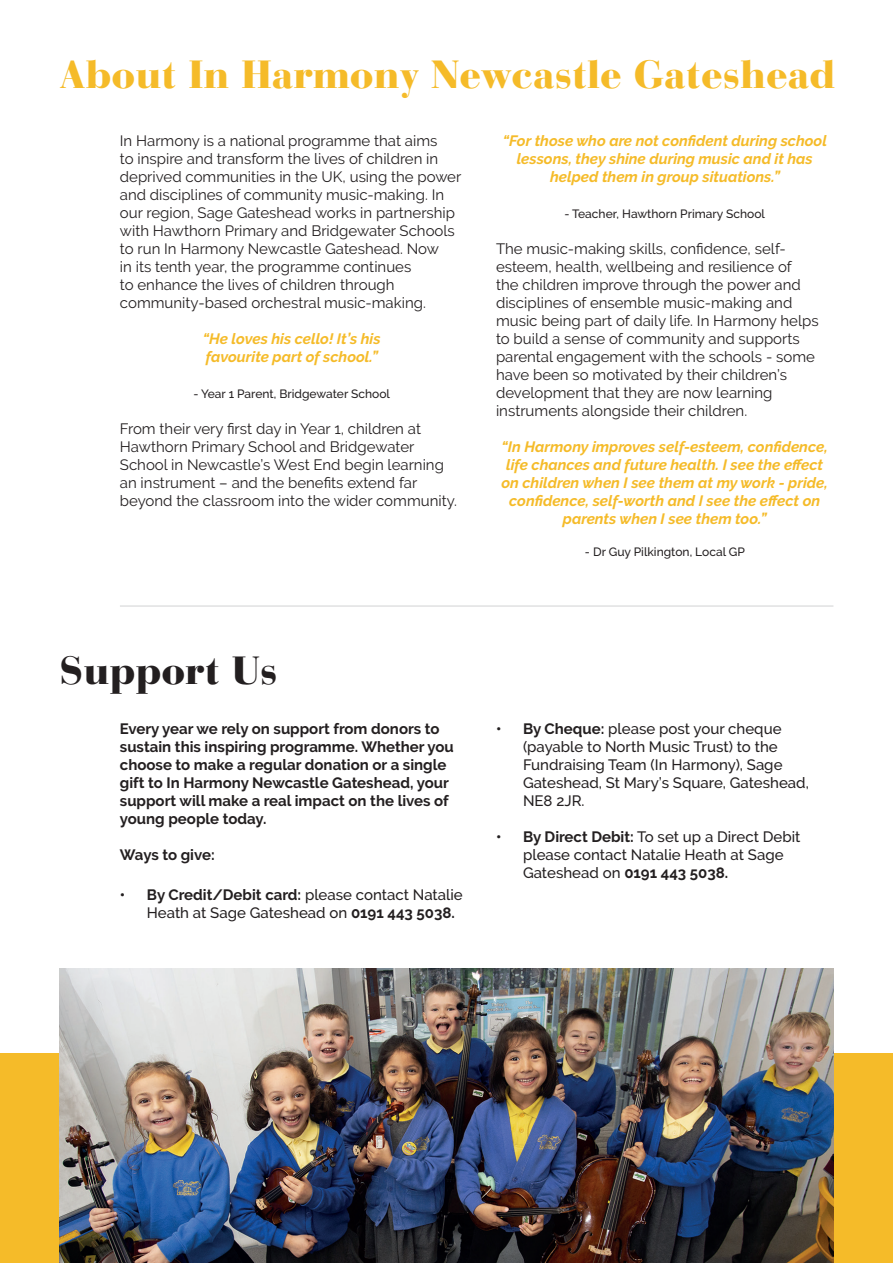
<style>
.page{position:relative;width:893px;height:1263px;background:#fff}
.page>*{position:absolute;margin:0;border:0;box-sizing:border-box;transform-origin:0 0}
.t1{font:900 39px "Bauer Bodoni";color:#f5bb29}
.t2{font:900 39px "Bauer Bodoni";color:#231f20}
.t3{font:15px/18px "Raleway";color:#231f20}
.t4{font:italic 700 15px/18px "Raleway";color:#f5bb29;text-align:center}
.t5{font:500 15px/18px "Raleway";color:#231f20}
.t6{font:700 15px/18px "Raleway";color:#231f20}
.t7{font:500 12px "Raleway";color:#231f20}
.s1{font-weight:700}
</style>
<div class="page">
<div style="left:0;top:1054px;width:893px;height:209px;background:#f5bb29"></div>
<hr style="left:120px;top:606px;width:713px;height:1px;background:#d1d2d4">
<img style="left:60px;top:968px;width:773px;height:295px">
<h1 class="t1" style="left:60px;top:51px;width:777px">About In Harmony Newcastle Gateshead</h1>
<p class="t3" style="left:120px;top:132px;width:343px">In Harmony is a national programme that aims<br>to inspire and transform the lives of children in deprived communities in the UK, using the power and disciplines of community music-making. In our region, Sage Gateshead works in partnership with Hawthorn Primary and Bridgewater Schools to run In Harmony Newcastle Gateshead. Now<br>in its tenth year, the programme continues<br>to enhance the lives of children through community-based orchestral music-making.</p>
<p class="t4" style="left:203px;top:330px;width:179px;text-align:left">“He loves his cello! It’s his favourite part of school.”</p>
<p class="t7" style="left:193px;top:387px;width:198px">- Year 1 Parent, Bridgewater School</p>
<p class="t3" style="left:120px;top:420px;width:339px">From their very first day in Year 1, children at Hawthorn Primary School and Bridgewater School in Newcastle’s West End begin learning an instrument – and the benefits extend far beyond the classroom into the wider community.</p>
<p class="t4" style="left:503px;top:132px;width:326px">“For those who are not confident during school lessons, they shine during music and it has helped them in group situations.”</p>
<p class="t7" style="left:564px;top:207px;width:202px">- Teacher, Hawthorn Primary School</p>
<p class="t3" style="left:496px;top:240px;width:324px">The music-making skills, confidence, self&shy;esteem, health, wellbeing and resilience of<br>the children improve through the power and disciplines of ensemble music-making and music being part of daily life. In Harmony helps to build a sense of community and supports parental engagement with the schools - some have been so motivated by their children’s development that they are now learning instruments alongside their children.</p>
<p class="t4" style="left:501px;top:438px;width:328px">“In Harmony improves self-esteem, confidence, life chances and future health. I see the effect on children when I see them at my work - pride, confidence, self-worth and I see the effect on parents when I see them too.”</p>
<p class="t7" style="left:585px;top:545px;width:161px">- Dr Guy Pilkington, Local GP</p>
<h1 class="t2" style="left:60px;top:647px;width:219px">Support Us</h1>
<p class="t6" style="left:120px;top:720px;width:335px">Every year we rely on support from donors to sustain this inspiring programme. Whether you choose to make a regular donation or a single gift to In Harmony Newcastle Gateshead, your support will make a real impact on the lives of young people today.</p>
<p class="t6" style="left:120px;top:846px;width:96px">Ways to give:</p>
<p class="t5" style="left:147px;top:886px;width:317px;text-indent:-27px"><span class="s1">• By Credit/Debit card:</span> please contact Natalie<br>Heath at Sage Gateshead on <span class="s1">0191 443 5038.</span></p>
<p class="t5" style="left:523px;top:720px;width:287px;text-indent:-27px"><span class="s1">• By Cheque:</span> please post your cheque (payable to North Music Trust) to the<br>Fundraising Team (In Harmony), Sage<br>Gateshead, St Mary’s Square, Gateshead,<br>NE8 2JR.</p>
<p class="t5" style="left:523px;top:828px;width:279px;text-indent:-27px"><span class="s1">• By Direct Debit:</span> To set up a Direct Debit please contact Natalie Heath at Sage<br>Gateshead on <span class="s1">0191 443 5038.</span></p>
</div>
